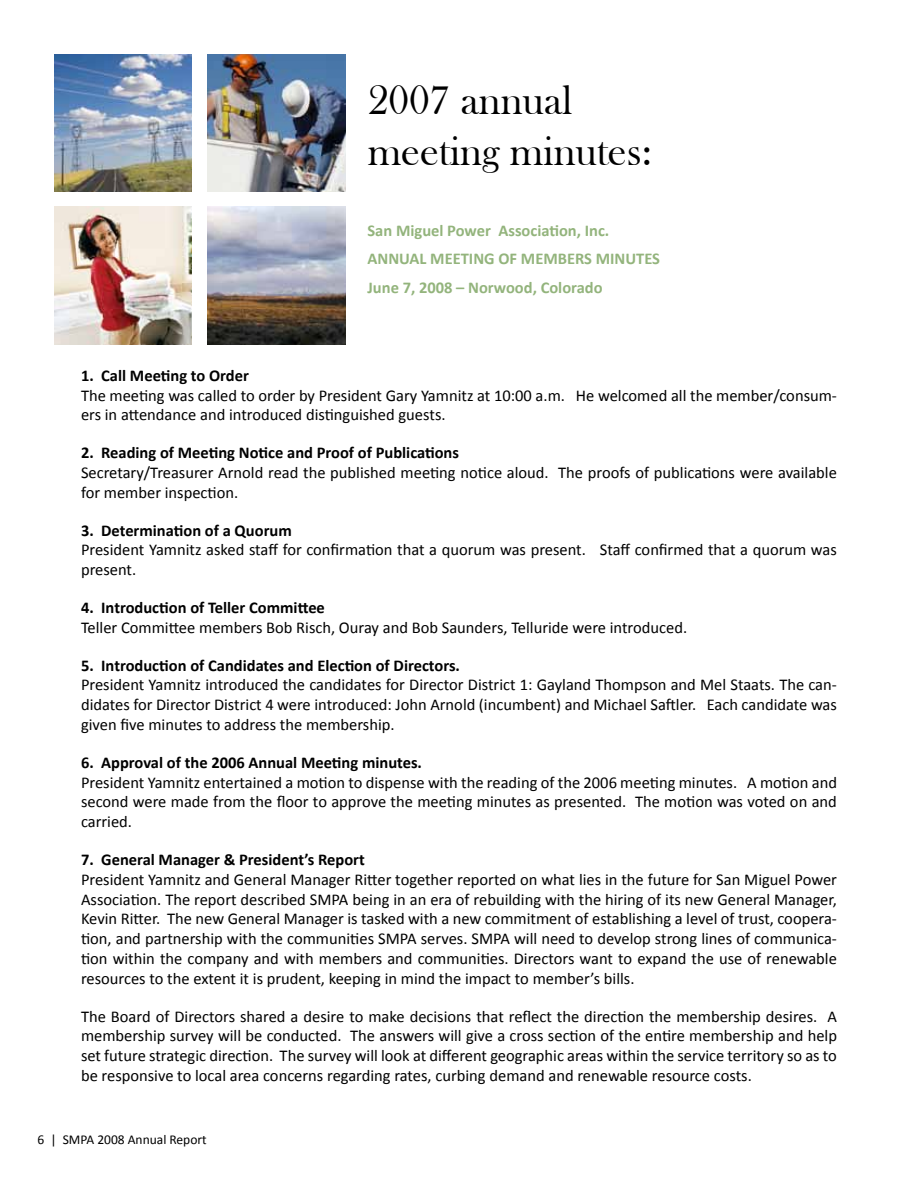
<style>
.page{position:relative;width:918px;height:1188px;background:#fff}
.page>*{position:absolute;margin:0;border:0;box-sizing:border-box;transform-origin:0 0}
.t1{font:42px/50.4px "Bask Old Face";color:#000}
.t2{font:16.5px/19.8px "Calibri";color:#000;text-align:justify}
.t3{font:700 16.5px "Calibri";color:#000}
.t4{font:700 16.5px/28.5px "Calibri";color:#93b47c}
.t5{font:13.5px "Calibri";color:#000}
</style>
<div class="page">
<img style="left:54px;top:207px;width:138px;height:138px">
<img style="left:207px;top:207px;width:138px;height:138px">
<img style="left:54px;top:54px;width:138px;height:138px">
<img style="left:207px;top:54px;width:138px;height:138px">
<h1 class="t1" style="left:368px;top:76px;width:286px">2007 annual meeting minutes:</h1>
<p class="t4" style="left:368px;top:215px;width:294px">San Miguel Power Association, Inc.<br>ANNUAL MEETING OF MEMBERS MINUTES<br>June 7, 2008 – Norwood, Colorado</p>
<p class="t3" style="left:81px;top:365px;width:169px">1. Call Meeting to Order</p>
<p class="t2" style="left:81px;top:384px;width:758px">The meeting was called to order by President Gary Yamnitz at 10:00 a.m. He welcomed all the member/consum&shy;ers in attendance and introduced disti nguished guests.</p>
<p class="t3" style="left:81px;top:442px;width:380px">2. Reading of Meeting Notice and Proof of Publications</p>
<p class="t2" style="left:81px;top:462px;width:757px">Secretary/Treasurer Arnold read the published meeti ng notice aloud. The proofs of publications were available for member inspection.</p>
<p class="t3" style="left:81px;top:520px;width:212px">3. Determination of a Quorum</p>
<p class="t2" style="left:81px;top:539px;width:757px">President Yamnitz asked staff for confirmation that a quorum was present. Staff confirmed that a quorum was present.</p>
<p class="t3" style="left:81px;top:597px;width:245px">4. Introduction of Teller Committee</p>
<p class="t2" style="left:81px;top:617px;width:608px">Teller Committee members Bob Risch, Ouray and Bob Saunders, Telluride were introduced.</p>
<p class="t3" style="left:81px;top:655px;width:381px">5. Introduction of Candidates and Election of Directors.</p>
<p class="t2" style="left:81px;top:674px;width:757px">President Yamnitz introduced the candidates for Director District 1: Gayland Thompson and Mel Staats. The can&shy;didates for Director District 4 were introduced: John Arnold (incumbent) and Michael Saftler. Each candidate was given five minutes to address the membership.</p>
<p class="t3" style="left:81px;top:752px;width:342px">6. Approval of the 2006 Annual Meeting minutes.</p>
<p class="t2" style="left:81px;top:771px;width:757px">President Yamnitz entertained a motion to dispense with the reading of the 2006 meeti ng minutes. A motion and second were made from the floor to approve the meeti ng minutes as presented. The motion was voted on and carried.</p>
<p class="t3" style="left:81px;top:849px;width:285px">7. General Manager &amp; President’s Report</p>
<p class="t2" style="left:81px;top:869px;width:757px">President Yamnitz and General Manager Ritter together reported on what lies in the future for San Miguel Power Association. The report described SMPA being in an era of rebuilding with the hiring of its new General Manager, Kevin Ritter. The new General Manager is tasked with a new commitment of establishing a level of trust, coopera&shy;tion, and partnership with the communities SMPA serves. SMPA will need to develop strong lines of communica&shy;tion within the company and with members and communities. Directors want to expand the use of renewable resources to the extent it is prudent, keeping in mind the impact to member’s bills.</p>
<p class="t2" style="left:81px;top:1005px;width:757px">The Board of Directors shared a desire to make decisions that reflect the direction the membership desires. A membership survey will be conducted. The answers will give a cross section of the entire membership and help set future strategic direction. The survey will look at different geographic areas within the service territory so as to be responsive to local area concerns regarding rates, curbing demand and renewable resource costs.</p>
<p class="t5" style="left:38px;top:1131px;width:171px">6 | SMPA 2008 Annual Report</p>
</div>
